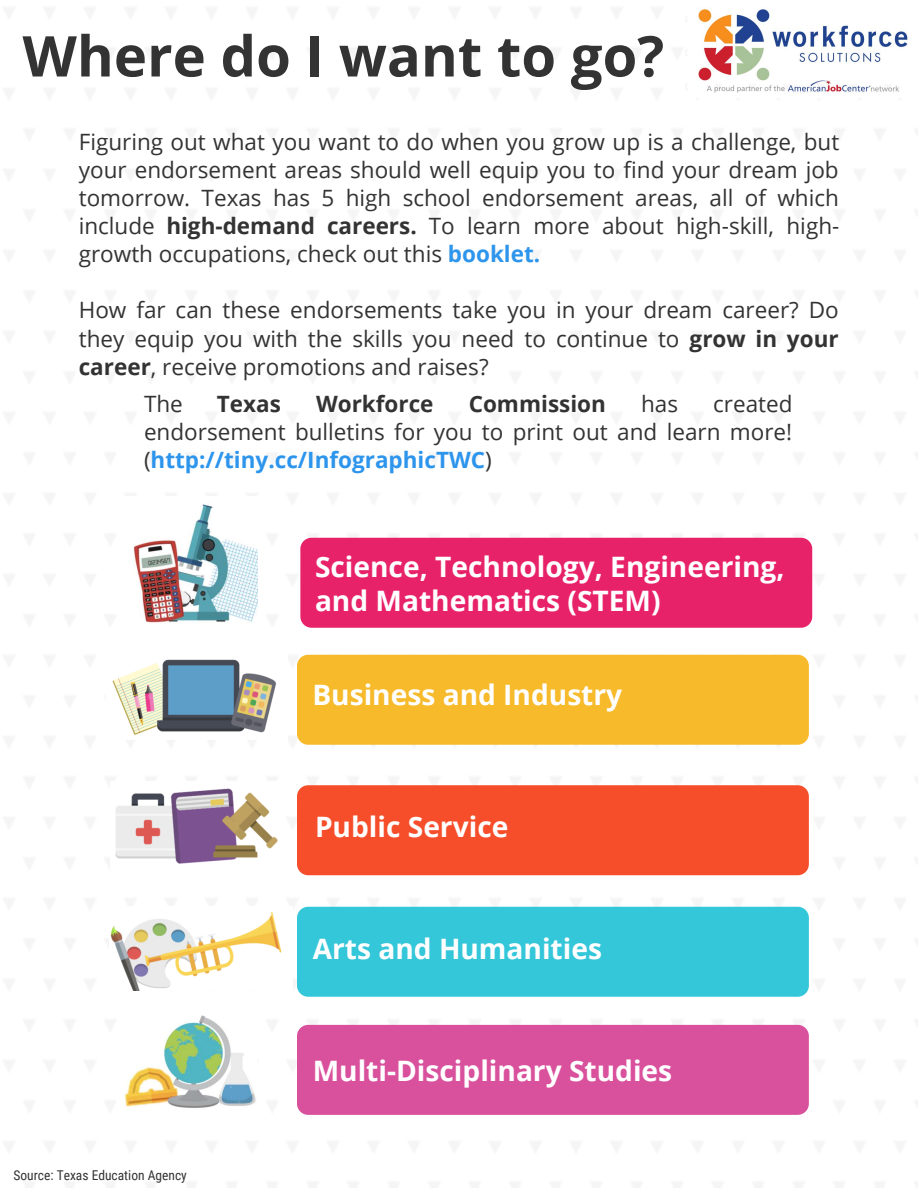
<style>
.page{position:relative;width:918px;height:1188px;background:#fff}
.page>*{position:absolute;margin:0;border:0;box-sizing:border-box;transform-origin:0 0}
.t1{font:700 56.25px "Open Sans";color:#333}
.t2{font:700 28.2px/33.8px "Open Sans";color:#fff}
.t3{font:22.5px/28.2px "Open Sans";color:#333;text-align:justify}
.t4{font:700 22.5px "Open Sans";color:#333}
.t5{font:13.5px "Roboto Condensed";color:#333}
.s1{font-weight:700}
.s2{font-weight:700;color:#2d95ec}
</style>
<div class="page">
<div style="left:297px;top:1025px;width:512px;height:90px;background:#d9519d"></div>
<div style="left:297px;top:907px;width:512px;height:90px;background:#34c6d9"></div>
<div style="left:297px;top:785px;width:512px;height:90px;background:#f64d2a"></div>
<div style="left:297px;top:655px;width:512px;height:90px;background:#f6ba2a"></div>
<div style="left:300px;top:538px;width:512px;height:90px;background:#e82269"></div>
<img style="left:133px;top:504px;width:125px;height:119px">
<img style="left:115px;top:788px;width:163px;height:76px">
<img style="left:110px;top:912px;width:172px;height:79px">
<img style="left:124px;top:1015px;width:132px;height:95px">
<img style="left:112px;top:659px;width:164px;height:76px">
<img style="left:698px;top:9px;width:210px;height:84px">
<h1 class="t1" style="left:22px;top:16px;width:643px">Where do I want to go?</h1>
<p class="t3" style="left:79px;top:127px;width:762px">Figuring out what you want to do when you grow up is a challenge, but your endorsement areas should well equip you to find your dream job tomorrow. Texas has 5 high school endorsement areas, all of which include <span class="s1">high-demand careers.</span> To learn more about high-skill, high&shy;growth occupations, check out this <span class="s2">booklet.</span></p>
<p class="t3" style="left:79px;top:296px;width:762px">How far can these endorsements take you in your dream career? Do they equip you with the skills you need to continue to <span class="s1">grow in your career</span>, receive promotions and raises?</p>
<p class="t3" style="left:144px;top:389px;width:40px">The</p>
<p class="t4" style="left:217px;top:388px;width:66px">Texas</p>
<p class="t4" style="left:316px;top:388px;width:119px">Workforce</p>
<p class="t4" style="left:469px;top:388px;width:139px">Commission</p>
<p class="t3" style="left:641px;top:389px;width:39px">has</p>
<p class="t3" style="left:144px;top:389px;width:650px;text-indent:569px">created endorsement bulletins for you to print out and learn more! (<span class="s2">http://tiny.cc/InfographicTWC</span>)</p>
<p class="t2" style="left:315px;top:549px;width:471px">Science, Technology, Engineering, and Mathematics (STEM)</p>
<p class="t2" style="left:312px;top:678px;width:311px">Business and Industry</p>
<p class="t2" style="left:315px;top:809px;width:195px">Public Service</p>
<p class="t2" style="left:313px;top:931px;width:291px">Arts and Humanities</p>
<p class="t5" style="left:13px;top:1166px;width:175px">Source: Texas Education Agency</p>
<p class="t2" style="left:313px;top:1053px;width:361px">Multi-Disciplinary Studies</p>
</div>
